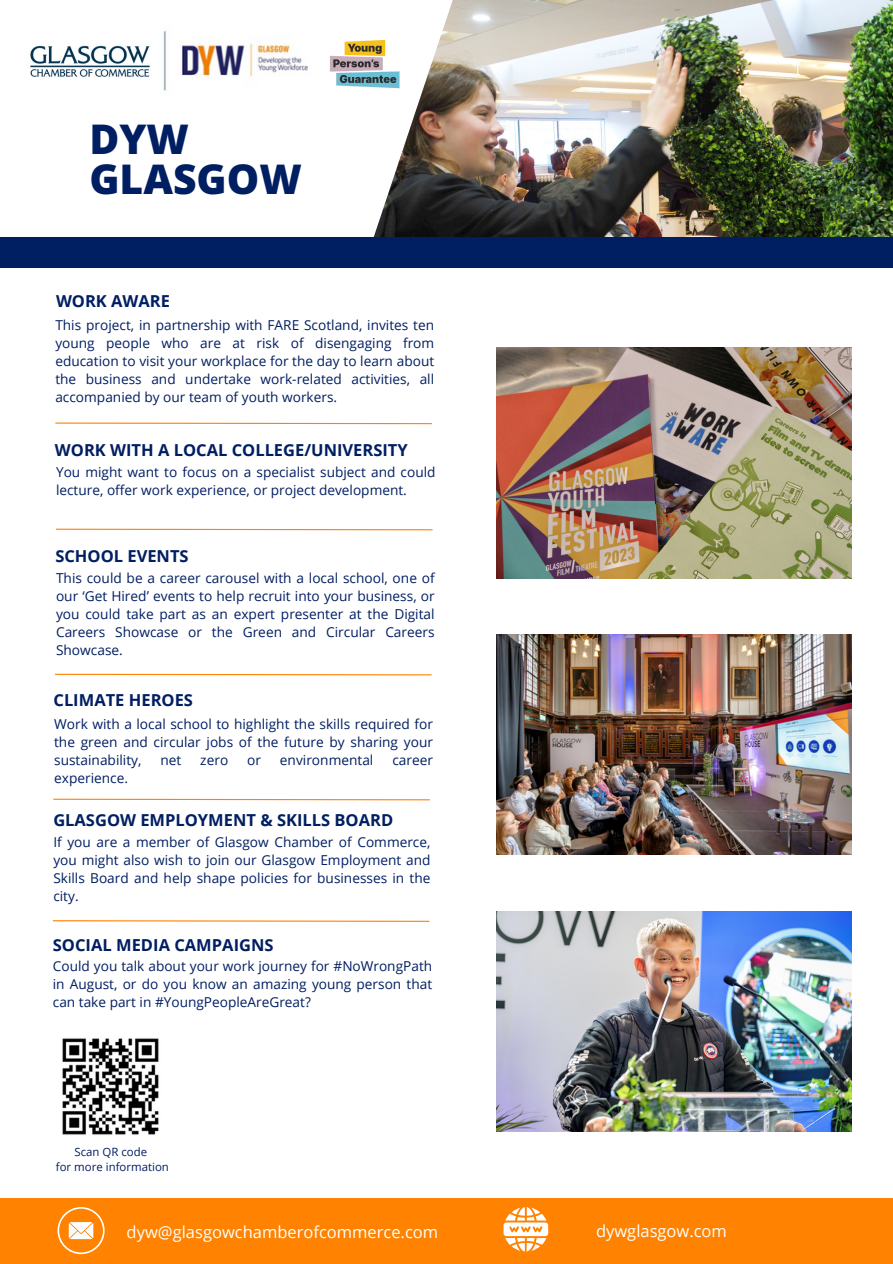
<style>
.page{position:relative;width:893px;height:1264px;background:#fff}
.page>*{position:absolute;margin:0;border:0;box-sizing:border-box;transform-origin:0 0}
.t1{font:800 40.8px/39.3px "Open Sans";color:#001e62}
.t2{font:700 16.5px "Open Sans";color:#001e62}
.t3{font:16.5px "Open Sans";color:#fff}
.t4{font:13.65px/18px "Open Sans";color:#001e62;text-align:justify}
.t5{font:11.4px "Open Sans";color:#001e62}
</style>
<div class="page">
<div style="left:0;top:1197px;width:892px;height:66px;background:#ff8200"></div>
<svg style="left:503px;top:1207px;width:45px;height:44px"></svg>
<svg style="left:57px;top:1207px;width:48px;height:47px"></svg>
<img style="left:163px;top:30px;width:145px;height:61px">
<img style="left:30px;top:45px;width:120px;height:32px">
<img style="left:373px;top:0;width:519px;height:237px">
<div style="left:0;top:237px;width:892px;height:31px;background:#001e62"></div>
<img style="left:330px;top:35px;width:72px;height:61px">
<img style="left:496px;top:347px;width:355px;height:231px">
<img style="left:496px;top:634px;width:355px;height:221px">
<svg style="left:55px;top:673px;width:377px;height:3px"></svg>
<svg style="left:53px;top:798px;width:377px;height:3px"></svg>
<svg style="left:56px;top:528px;width:377px;height:3px"></svg>
<svg style="left:55px;top:422px;width:377px;height:3px"></svg>
<svg style="left:53px;top:920px;width:377px;height:2px"></svg>
<img style="left:62px;top:1038px;width:97px;height:97px">
<img style="left:497px;top:911px;width:354px;height:220px">
<p class="t1" style="left:89px;top:119px;width:214px">DYW<br>GLASGOW</p>
<p class="t2" style="left:56px;top:289px;width:115px">WORK AWARE</p>
<p class="t4" style="left:55px;top:315px;width:380px">This project, in partnership with FARE Scotland, invites ten young people who are at risk of disengaging from education to visit your workplace for the day to learn about the business and undertake work-related activities, all accompanied by our team of youth workers.</p>
<p class="t2" style="left:55px;top:439px;width:354px">WORK WITH A LOCAL COLLEGE/UNIVERSITY</p>
<p class="t4" style="left:56px;top:463px;width:381px">You might want to focus on a specialist subject and could lecture, offer work experience, or project development.</p>
<p class="t2" style="left:55px;top:545px;width:135px">SCHOOL EVENTS</p>
<p class="t4" style="left:56px;top:568px;width:380px">This could be a career carousel with a local school, one of our ‘Get Hired’ events to help recruit into your business, or you could take part as an expert presenter at the Digital Careers Showcase or the Green and Circular Careers Showcase.</p>
<p class="t2" style="left:53px;top:688px;width:141px">CLIMATE HEROES</p>
<p class="t4" style="left:54px;top:715px;width:380px">Work with a local school to highlight the skills required for the green and circular jobs of the future by sharing your sustainability,</p>
<p class="t4" style="left:160px;top:751px;width:22px">net</p>
<p class="t4" style="left:200px;top:751px;width:29px">zero</p>
<p class="t4" style="left:247px;top:751px;width:15px">or</p>
<p class="t4" style="left:280px;top:751px;width:95px">environmental</p>
<p class="t4" style="left:392px;top:751px;width:42px">career</p>
<p class="t4" style="left:54px;top:769px;width:75px">experience.</p>
<p class="t2" style="left:53px;top:808px;width:341px">GLASGOW EMPLOYMENT &amp; SKILLS BOARD</p>
<p class="t4" style="left:53px;top:832px;width:378px">If you are a member of Glasgow Chamber of Commerce, you might also wish to join our Glasgow Employment and Skills Board and help shape policies for businesses in the city.</p>
<p class="t2" style="left:53px;top:933px;width:222px">SOCIAL MEDIA CAMPAIGNS</p>
<p class="t4" style="left:53px;top:956px;width:381px">Could you talk about your work journey for #NoWrongPath in August, or do you know an amazing young person that can take part in #YoungPeopleAreGreat?</p>
<p class="t5" style="left:74px;top:1144px;width:74px">Scan QR code</p>
<p class="t5" style="left:56px;top:1158px;width:115px">for more information</p>
<p class="t3" style="left:127px;top:1219px;width:313px">dyw@glasgowchamberofcommerce.com</p>
<p class="t3" style="left:596px;top:1219px;width:132px">dywglasgow.com</p>
</div>
